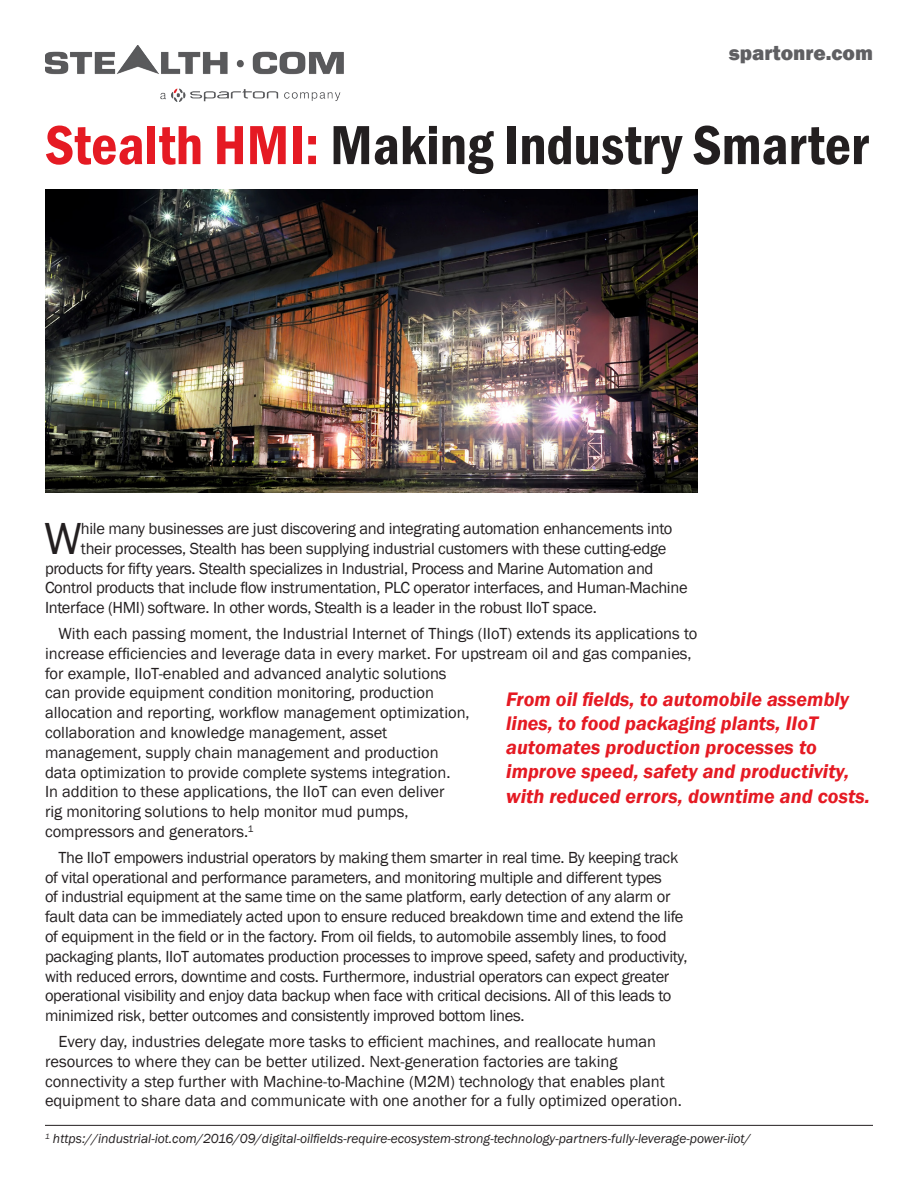
<style>
.page{position:relative;width:918px;height:1188px;background:#fff}
.page>*{position:absolute;margin:0;border:0;box-sizing:border-box;transform-origin:0 0}
.t1{font:600 condensed 57px "Franklin Gothic";color:#231f20}
.t2{font:46.2px "Franklin Gothic";color:#231f20}
.t3{font:800 21px "Franklin Gothic";color:#5f5f62}
.t4{font:italic 600 20.1px/24.2px "Franklin Gothic";color:#e51a23}
.t5{font:16.5px/19.8px "Franklin Gothic";letter-spacing:-.02em;color:#231f20}
.t6{font:16.5px/19.8px "Franklin Gothic";color:#231f20}
.t7{font:italic 13.5px "Franklin Gothic";color:#231f20}
.s1{color:#e51a23}
</style>
<div class="page">
<img style="left:45px;top:45px;width:298px;height:56px">
<img style="left:45px;top:189px;width:652px;height:303px">
<hr style="left:45px;top:1125px;width:828px;height:1px;background:#231f20">
<p class="t3" style="left:729px;top:39px;width:146px">spartonre.com</p>
<p class="t1" style="left:45px;top:107px;width:825px"><span class="s1">Stealth HMI:</span> Making Industry Smarter</p>
<p class="t2" style="left:44px;top:510px;width:39px">W</p>
<p class="t5" style="left:81px;top:519px;width:593px">hile many businesses are just discovering and integrating automation enhancements into</p>
<p class="t5" style="left:81px;top:539px;width:587px">their processes, Stealth has been supplying industrial customers with these cutting-edge</p>
<p class="t5" style="left:45px;top:559px;width:610px">products for fifty years. Stealth specializes in Industrial, Process and Marine Automation and</p>
<p class="t5" style="left:45px;top:578px;width:644px">Control products that include flow instrumentation, PLC operator interfaces, and Human-Machine</p>
<p class="t5" style="left:45px;top:598px;width:553px">Interface (HMI) software. In other words, Stealth is a leader in the robust IIoT space.</p>
<p class="t6" style="left:45px;top:624px;width:654px;text-indent:14px">With each passing moment, the Industrial Internet of Things (IIoT) extends its applications to increase efficiencies and leverage data in every market. For upstream oil and gas companies, for example, IIoT-enabled and advanced analytic solutions<br>can provide equipment condition monitoring, production<br>allocation and reporting, workflow management optimization,<br>collaboration and knowledge management, asset<br>management, supply chain management and production<br>data optimization to provide complete systems integration.<br>In addition to these applications, the IIoT can even deliver<br>rig monitoring solutions to help monitor mud pumps,<br>compressors and generators.<sup>1</sup></p>
<p class="t5" style="left:45px;top:848px;width:644px;text-indent:14px">The IIoT empowers industrial operators by making them smarter in real time. By keeping track of vital operational and performance parameters, and monitoring multiple and different types<br>of industrial equipment at the same time on the same platform, early detection of any alarm or fault data can be immediately acted upon to ensure reduced breakdown time and extend the life of equipment in the field or in the factory. From oil fields, to automobile assembly lines, to food packaging plants, IIoT automates production processes to improve speed, safety and productivity, with reduced errors, downtime and costs. Furthermore, industrial operators can expect greater operational visibility and enjoy data backup when face with critical decisions. All of this leads to minimized risk, better outcomes and consistently improved bottom lines.</p>
<p class="t6" style="left:45px;top:1032px;width:638px;text-indent:14px">Every day, industries delegate more tasks to efficient machines, and reallocate human resources to where they can be better utilized. Next-generation factories are taking connectivity a step further with Machine-to-Machine (M2M) technology that enables plant equipment to share data and communicate with one another for a fully optimized operation.</p>
<p class="t7" style="left:45px;top:1130px;width:707px"><sup>1</sup> https://industrial-iot.com/2016/09/digital-oilfields-require-ecosystem-strong-technology-partners-fully-leverage-power-iiot/</p>
<p class="t4" style="left:506px;top:687px;width:365px">From oil fields, to automobile assembly lines, to food packaging plants, IIoT automates production processes to improve speed, safety and productivity, with reduced errors, downtime and costs.</p>
</div>
